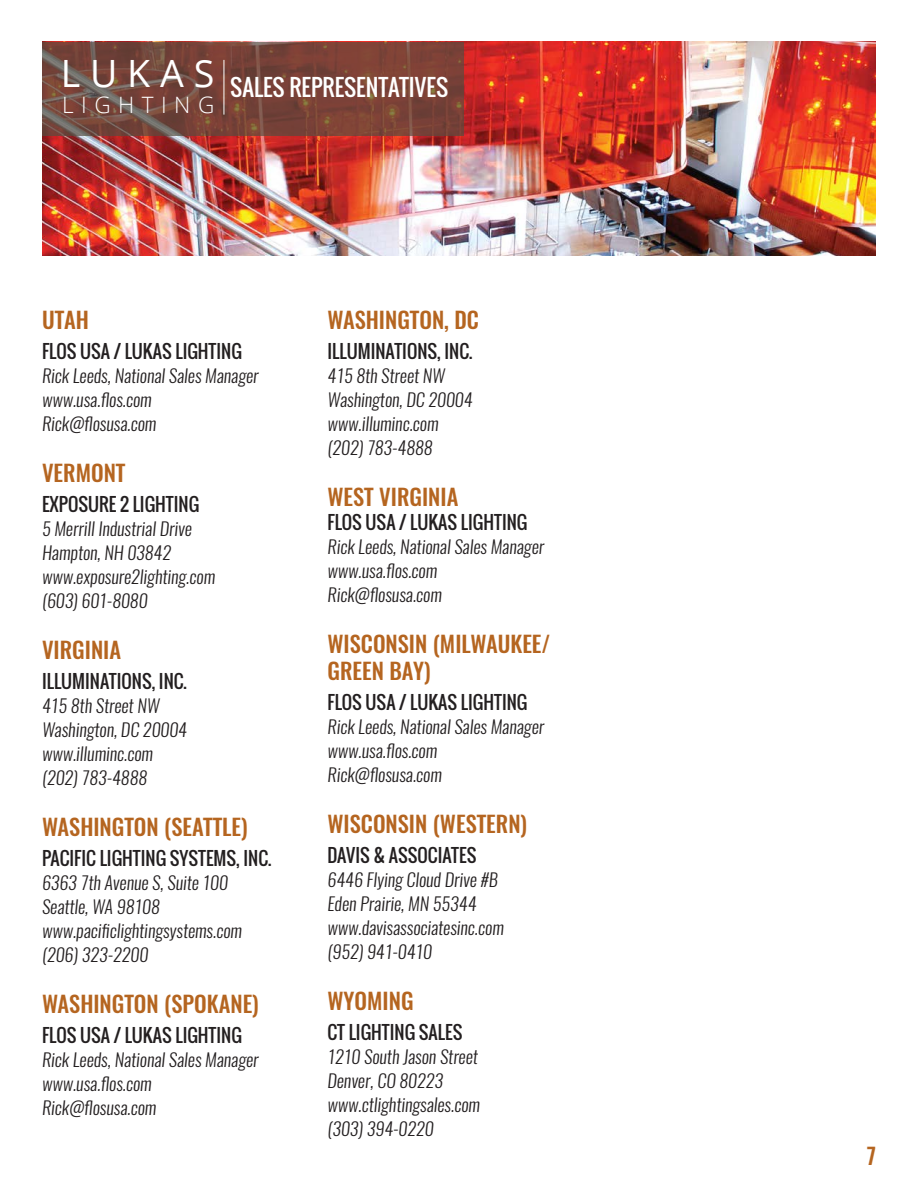
<style>
.page{position:relative;width:918px;height:1188px;background:#fff}
.page>*{position:absolute;margin:0;border:0;box-sizing:border-box;transform-origin:0 0}
.t1{font:37.65px "Open Sans";color:#fff}
.State{font:500 22.5px/27px "Oswald";color:#b56520}
.t2{font:22.5px "Oswald";color:#fff}
.Listing_-_address{font:500 22.5px "Oswald";color:#b56520}
.t3{font:300 22.5px "Open Sans";letter-spacing:.33em;color:#fff}
.Listing_-_address-2{font:italic 300 18px "Oswald";color:#231f20}
.Listing_-_name{font:18px "Oswald";color:#231f20}
</style>
<div class="page">
<img style="left:42px;top:42px;width:834px;height:214px">
<svg style="left:42px;top:42px;width:422px;height:94px;fill:#784137"></svg>
<hr style="left:224px;top:60px;width:1px;height:55px;background:#fff">
<p class="t1" style="left:61px;top:48px;width:155px">L U K A S</p>
<p class="t3" style="left:62px;top:90px;width:154px">LIGHTING</p>
<p class="t2" style="left:230px;top:70px;width:219px">SALES REPRESENTATIVES</p>
<p class="State" style="left:42px;top:306px;width:48px">UTAH</p>
<p class="Listing_-_name" style="left:42px;top:337px;width:201px">FLOS USA / LUKAS LIGHTING</p>
<p class="Listing_-_address-2" style="left:42px;top:363px;width:218px">Rick Leeds, National Sales Manager</p>
<p class="Listing_-_address-2" style="left:42px;top:387px;width:111px">www.usa.flos.com</p>
<p class="Listing_-_address-2" style="left:42px;top:411px;width:116px">Rick@flosusa.com</p>
<p class="State" style="left:42px;top:459px;width:85px">VERMONT</p>
<p class="Listing_-_name" style="left:42px;top:490px;width:159px">EXPOSURE 2 LIGHTING</p>
<p class="Listing_-_address-2" style="left:42px;top:516px;width:151px">5 Merrill Industrial Drive</p>
<p class="Listing_-_address-2" style="left:42px;top:540px;width:131px">Hampton, NH 03842</p>
<p class="Listing_-_address-2" style="left:42px;top:564px;width:175px">www.exposure2lighting.com</p>
<p class="Listing_-_address-2" style="left:42px;top:588px;width:107px">(603) 601-8080</p>
<p class="State" style="left:42px;top:636px;width:81px">VIRGINIA</p>
<p class="Listing_-_name" style="left:42px;top:667px;width:146px">ILLUMINATIONS, INC.</p>
<p class="Listing_-_address-2" style="left:42px;top:693px;width:119px">415 8th Street NW</p>
<p class="Listing_-_address-2" style="left:42px;top:717px;width:147px">Washington, DC 20004</p>
<p class="Listing_-_address-2" style="left:42px;top:741px;width:113px">www.illuminc.com</p>
<p class="Listing_-_address-2" style="left:42px;top:765px;width:107px">(202) 783-4888</p>
<p class="State" style="left:42px;top:813px;width:207px">WASHINGTON (SEATTLE)</p>
<p class="Listing_-_name" style="left:42px;top:844px;width:231px">PACIFIC LIGHTING SYSTEMS, INC.</p>
<p class="Listing_-_address-2" style="left:42px;top:870px;width:188px">6363 7th Avenue S, Suite 100</p>
<p class="Listing_-_address-2" style="left:42px;top:894px;width:119px">Seattle, WA 98108</p>
<p class="Listing_-_address-2" style="left:42px;top:918px;width:202px">www.pacificlightingsystems.com</p>
<p class="Listing_-_address-2" style="left:42px;top:942px;width:108px">(206) 323-2200</p>
<p class="State" style="left:42px;top:990px;width:218px">WASHINGTON (SPOKANE)</p>
<p class="Listing_-_name" style="left:42px;top:1021px;width:201px">FLOS USA / LUKAS LIGHTING</p>
<p class="Listing_-_address-2" style="left:42px;top:1047px;width:218px">Rick Leeds, National Sales Manager</p>
<p class="Listing_-_address-2" style="left:42px;top:1071px;width:111px">www.usa.flos.com</p>
<p class="Listing_-_address-2" style="left:42px;top:1095px;width:116px">Rick@flosusa.com</p>
<p class="State" style="left:327px;top:306px;width:153px">WASHINGTON, DC</p>
<p class="Listing_-_name" style="left:327px;top:337px;width:146px">ILLUMINATIONS, INC.</p>
<p class="Listing_-_address-2" style="left:327px;top:363px;width:119px">415 8th Street NW</p>
<p class="Listing_-_address-2" style="left:327px;top:387px;width:147px">Washington, DC 20004</p>
<p class="Listing_-_address-2" style="left:327px;top:411px;width:113px">www.illuminc.com</p>
<p class="Listing_-_address-2" style="left:327px;top:435px;width:107px">(202) 783-4888</p>
<p class="Listing_-_address" style="left:327px;top:481px;width:132px">WEST VIRGINIA</p>
<p class="Listing_-_name" style="left:327px;top:508px;width:201px">FLOS USA / LUKAS LIGHTING</p>
<p class="Listing_-_address-2" style="left:327px;top:534px;width:218px">Rick Leeds, National Sales Manager</p>
<p class="Listing_-_address-2" style="left:327px;top:558px;width:111px">www.usa.flos.com</p>
<p class="Listing_-_address-2" style="left:327px;top:582px;width:116px">Rick@flosusa.com</p>
<p class="State" style="left:327px;top:630px;width:224px">WISCONSIN (MILWAUKEE/<br>GREEN BAY)</p>
<p class="Listing_-_name" style="left:327px;top:688px;width:201px">FLOS USA / LUKAS LIGHTING</p>
<p class="Listing_-_address-2" style="left:327px;top:714px;width:218px">Rick Leeds, National Sales Manager</p>
<p class="Listing_-_address-2" style="left:327px;top:738px;width:111px">www.usa.flos.com</p>
<p class="Listing_-_address-2" style="left:327px;top:762px;width:116px">Rick@flosusa.com</p>
<p class="State" style="left:327px;top:810px;width:201px">WISCONSIN (WESTERN)</p>
<p class="Listing_-_name" style="left:327px;top:841px;width:150px">DAVIS &amp; ASSOCIATES</p>
<p class="Listing_-_address-2" style="left:327px;top:867px;width:172px">6446 Flying Cloud Drive #B</p>
<p class="Listing_-_address-2" style="left:327px;top:891px;width:151px">Eden Prairie, MN 55344</p>
<p class="Listing_-_address-2" style="left:327px;top:915px;width:178px">www.davisassociatesinc.com</p>
<p class="Listing_-_address-2" style="left:327px;top:939px;width:106px">(952) 941-0410</p>
<p class="State" style="left:327px;top:987px;width:88px">WYOMING</p>
<p class="Listing_-_name" style="left:327px;top:1018px;width:136px">CT LIGHTING SALES</p>
<p class="Listing_-_address-2" style="left:327px;top:1044px;width:152px">1210 South Jason Street</p>
<p class="Listing_-_address-2" style="left:327px;top:1068px;width:117px">Denver, CO 80223</p>
<p class="Listing_-_address-2" style="left:327px;top:1092px;width:154px">www.ctlightingsales.com</p>
<p class="Listing_-_address-2" style="left:327px;top:1116px;width:108px">(303) 394-0220</p>
<p class="State" style="left:867px;top:1143px;width:11px">7</p>
</div>
